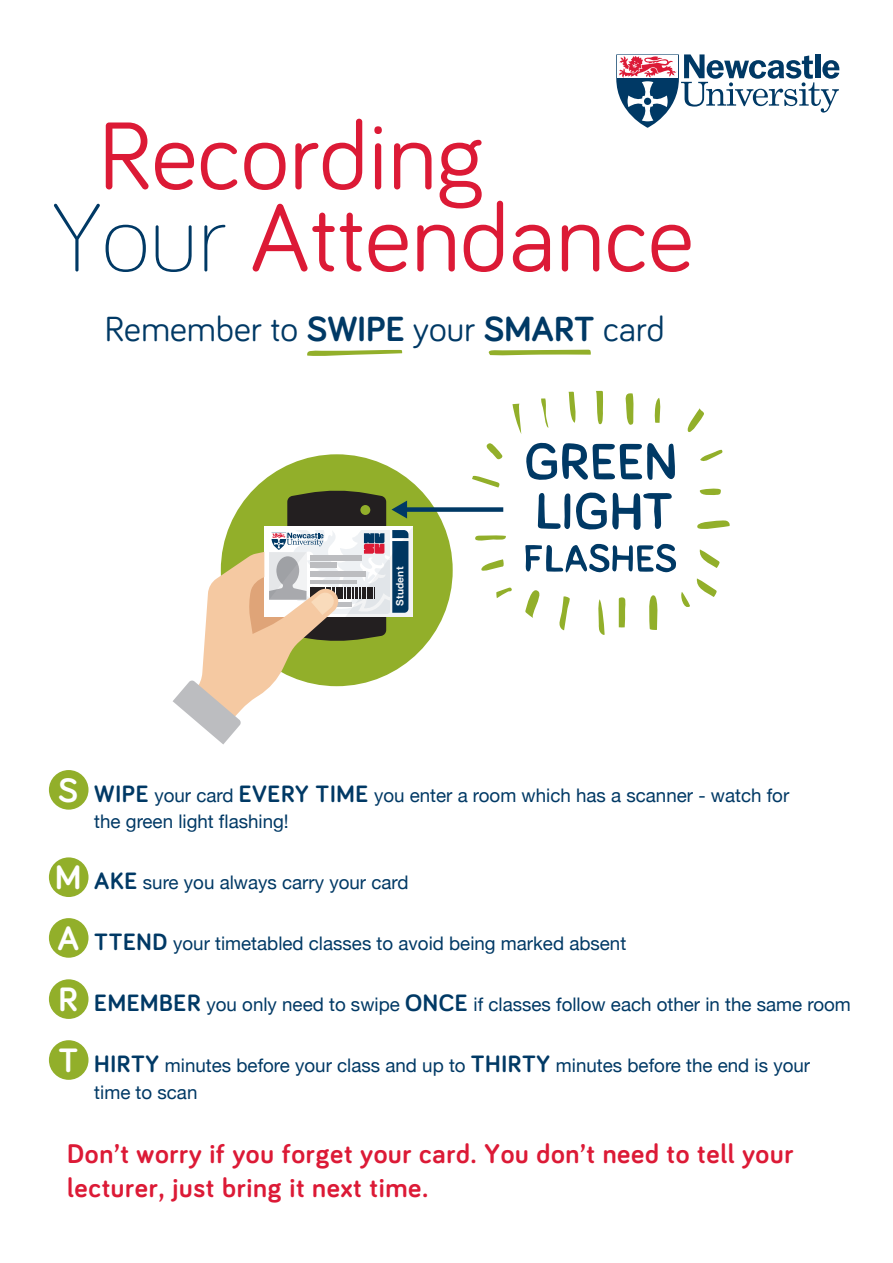
<style>
.page{position:relative;width:893px;height:1263px;background:#fff}
.page>*{position:absolute;margin:0;border:0;box-sizing:border-box;transform-origin:0 0}
.t1{font:98.4px/82.1px "Bariol";color:#dc1a36}
.t2{font:36px "Bariol";color:#003965}
.t3{font:700 34.95px/60.9px "Bariol";color:#fff;text-align:justify}
.t4{font:700 27.9px/33.5px "Bariol";letter-spacing:.025em;color:#dc1a36}
.t5{font:18.75px/26.1px "Helvetica Neue";color:#003965}
.t6{font:700 10.2px "Helvetica Neue";letter-spacing:.025em;color:#fff}
.s1{font-weight:300;color:#003965}
.s2{font-weight:700}
.s3{font-family:"Bariol";font-weight:700;font-size:24.45px}
</style>
<div class="page">
<svg style="left:307px;top:349px;width:95px;height:7px"></svg>
<svg style="left:488px;top:350px;width:103px;height:6px"></svg>
<svg style="left:616px;top:54px;width:223px;height:74px"></svg>
<div style="left:49px;top:770px;width:40px;height:40px;background:#92af2a;border-radius:50%"></div>
<div style="left:49px;top:857px;width:40px;height:40px;background:#92af2a;border-radius:50%"></div>
<div style="left:49px;top:918px;width:40px;height:40px;background:#92af2a;border-radius:50%"></div>
<div style="left:49px;top:979px;width:40px;height:40px;background:#92af2a;border-radius:50%"></div>
<div style="left:49px;top:1040px;width:40px;height:40px;background:#92af2a;border-radius:50%"></div>
<div style="left:221px;top:454px;width:232px;height:232px;background:#92af2a;border-radius:50%"></div>
<svg style="left:526px;top:443px;width:149px;height:37px"></svg>
<svg style="left:475px;top:535px;width:31px;height:6px"></svg>
<svg style="left:512px;top:404px;width:9px;height:30px"></svg>
<svg style="left:541px;top:398px;width:7px;height:30px"></svg>
<svg style="left:568px;top:392px;width:8px;height:31px"></svg>
<svg style="left:596px;top:391px;width:8px;height:34px"></svg>
<svg style="left:625px;top:393px;width:9px;height:32px"></svg>
<svg style="left:654px;top:398px;width:7px;height:25px"></svg>
<svg style="left:687px;top:408px;width:17px;height:24px"></svg>
<svg style="left:697px;top:520px;width:33px;height:9px"></svg>
<svg style="left:699px;top:549px;width:21px;height:19px"></svg>
<svg style="left:538px;top:492px;width:134px;height:38px"></svg>
<svg style="left:481px;top:559px;width:23px;height:12px"></svg>
<svg style="left:649px;top:595px;width:9px;height:35px"></svg>
<svg style="left:619px;top:597px;width:7px;height:30px"></svg>
<svg style="left:598px;top:599px;width:7px;height:36px"></svg>
<svg style="left:559px;top:596px;width:11px;height:34px"></svg>
<svg style="left:525px;top:590px;width:15px;height:28px"></svg>
<svg style="left:496px;top:587px;width:16px;height:11px"></svg>
<svg style="left:681px;top:578px;width:36px;height:29px"></svg>
<svg style="left:472px;top:476px;width:28px;height:11px"></svg>
<svg style="left:699px;top:488px;width:22px;height:7px"></svg>
<svg style="left:486px;top:443px;width:17px;height:16px"></svg>
<svg style="left:700px;top:450px;width:23px;height:11px"></svg>
<svg style="left:525px;top:544px;width:151px;height:28px"></svg>
<div style="left:404px;top:507px;width:99px;height:5px;background:#003965"></div>
<svg style="left:173px;top:490px;width:240px;height:254px"></svg>
<h1 class="t1" style="left:52px;top:110px;width:643px;text-indent:46px">Recording<br><span class="s1">Your</span> Attendance</h1>
<h2 class="t2" style="left:105px;top:304px;width:562px">Remember to <span class="s2">SWIPE</span> your <span class="s2">SMART</span> card</h2>
<p class="t6" style="left:392px;top:606px;width:41px;rotate:-90deg">Student</p>
<h3 class="t3" style="left:58px;top:758px;width:21px">S</h3>
<h3 class="t3" style="left:55px;top:845px;width:28px">M A R T</h3>
<p class="t5" style="left:94px;top:783px;width:696px"><span class="s3">WIPE</span> your card <span class="s3">EVERY TIME</span> you enter a room which has a scanner - watch for the green light flashing!</p>
<p class="t5" style="left:94px;top:870px;width:316px"><span class="s3">AKE</span> sure you always carry your card</p>
<p class="t5" style="left:94px;top:932px;width:533px"><span class="s3">TTEND</span> your timetabled classes to avoid being marked absent</p>
<p class="t5" style="left:94px;top:993px;width:758px"><span class="s3">EMEMBER</span> you only need to swipe <span class="s3">ONCE</span> if classes follow each other in the same room</p>
<p class="t5" style="left:94px;top:1054px;width:717px"><span class="s3">HIRTY</span> minutes before your class and up to <span class="s3">THIRTY</span> minutes before the end is your time to scan</p>
<h3 class="t4" style="left:67px;top:1136px;width:728px">Don’t worry if you forget your card. You don’t need to tell your lecturer, just bring it next time.</h3>
</div>
